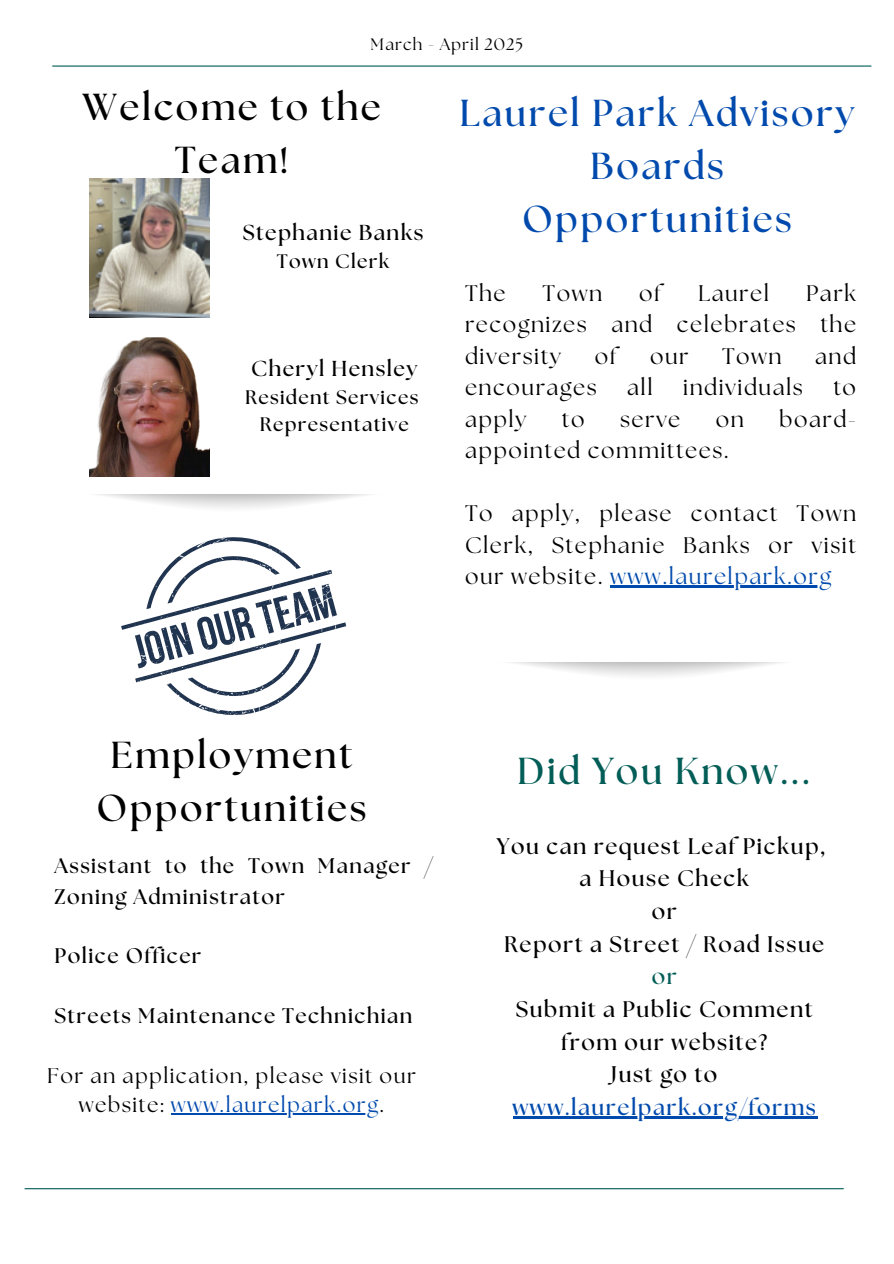
<style>
.page{position:relative;width:894px;height:1264px;background:#fff}
.page>*{position:absolute;margin:0;border:0;box-sizing:border-box;transform-origin:0 0}
.t1{font:700 37.5px/52.8px "The Seasons";letter-spacing:.065em;color:#000;text-align:center}
.t2{font:700 37.5px/52.8px "The Seasons";letter-spacing:.065em;color:#004aad;text-align:center}
.t3{font:700 37.5px "The Seasons";letter-spacing:.065em;color:#025d57}
.t4{font:22.5px/31.5px "The Seasons";letter-spacing:.065em;color:#000;text-align:justify}
.t5{font:700 22.5px/32.7px "The Seasons";letter-spacing:.065em;color:#000;text-align:center}
.t6{font:700 22.5px "The Seasons";letter-spacing:.065em;color:#004aad}
.t7{font:700 21.6px "The Seasons";letter-spacing:.065em;color:#000}
.t8{font:700 21.15px/30.3px "The Seasons";letter-spacing:.065em;color:#000}
.t9{font:21.15px/29.2px "The Seasons";letter-spacing:.065em;color:#000;text-align:center}
.t10{font:700 19.5px/27px "The Seasons";letter-spacing:.065em;color:#000;text-align:center}
.t11{font:16.5px "The Seasons";letter-spacing:.065em;color:#000}
.s1{color:#004aad}
.s2{color:#025d57}
</style>
<div class="page">
<hr style="left:25px;top:1188px;width:818px;height:1px;background:#025d57">
<hr style="left:273px;top:70px;width:124px;height:3px;background:#1e1e1e">
<hr style="left:52px;top:65px;width:819px;height:2px;background:#025d57">
<img style="left:89px;top:338px;width:121px;height:138px">
<svg style="left:121px;top:537px;width:225px;height:178px"></svg>
<img style="left:89px;top:179px;width:121px;height:138px">
<hr style="left:171px;top:1113px;width:208px;height:1px;background:#004aad">
<hr style="left:610px;top:585px;width:222px;height:2px;background:#004aad">
<hr style="left:512px;top:1115px;width:305px;height:3px;background:#004aad">
<p class="t11" style="left:370px;top:37px;width:154px">March - April 2025</p>
<p class="t1" style="left:82px;top:83px;width:300px">Welcome to the<br>Team!</p>
<p class="t2" style="left:459px;top:89px;width:396px">Laurel Park Advisory<br>Boards<br>Opportunities</p>
<p class="t4" style="left:465px;top:278px;width:42px">The</p>
<p class="t4" style="left:542px;top:278px;width:61px">Town</p>
<p class="t4" style="left:639px;top:278px;width:23px">of</p>
<p class="t4" style="left:697px;top:278px;width:72px">Laurel</p>
<h1 class="t7" style="left:243px;top:223px;width:182px">Stephanie Banks</h1>
<h1 class="t10" style="left:277px;top:249px;width:114px">Town Clerk</h1>
<p class="t4" style="left:465px;top:278px;width:392px;text-indent:341px">Park recognizes and celebrates the diversity</p>
<p class="t4" style="left:594px;top:341px;width:23px">of</p>
<p class="t4" style="left:649px;top:341px;width:40px">our</p>
<p class="t4" style="left:722px;top:341px;width:61px">Town</p>
<p class="t4" style="left:814px;top:341px;width:42px">and</p>
<p class="t4" style="left:465px;top:373px;width:133px">encourages</p>
<p class="t4" style="left:627px;top:373px;width:27px">all</p>
<p class="t4" style="left:683px;top:373px;width:121px">individuals</p>
<p class="t4" style="left:833px;top:373px;width:24px">to</p>
<p class="t4" style="left:465px;top:404px;width:63px">apply</p>
<p class="t4" style="left:562px;top:404px;width:24px">to</p>
<p class="t4" style="left:620px;top:404px;width:62px">serve</p>
<p class="t4" style="left:715px;top:404px;width:30px">on</p>
<p class="t4" style="left:779px;top:404px;width:78px">board-</p>
<p class="t4" style="left:465px;top:436px;width:265px">appointed committees.</p>
<p class="t4" style="left:465px;top:499px;width:392px">To apply, please contact Town Clerk, Stephanie Banks or visit our website. <span class="s1">www.laurelpark.org</span></p>
<h1 class="t7" style="left:251px;top:358px;width:168px">Cheryl Hensley</h1>
<h1 class="t10" style="left:245px;top:384px;width:175px">Resident Services<br>Representative</h1>
<p class="t1" style="left:97px;top:730px;width:271px">Employment<br>Opportunities</p>
<h2 class="t8" style="left:55px;top:851px;width:379px">Assistant to the Town Manager /<br>Zoning Administrator</h2>
<h3 class="t8" style="left:55px;top:941px;width:148px">Police Officer</h3>
<h3 class="t8" style="left:55px;top:1001px;width:359px">Streets Maintenance Technichian</h3>
<p class="t9" style="left:47px;top:1062px;width:370px">For an application, please visit our website: <span class="s1">www.laurelpark.org</span>.</p>
<h2 class="t3" style="left:517px;top:754px;width:294px">Did You Know...</h2>
<h2 class="t5" style="left:497px;top:830px;width:330px">You can request Leaf Pickup, a House Check<br>or<br>Report a Street / Road Issue <span class="s2">or<br></span>Submit a Public Comment from our website?<br>Just go to</h2>
<h2 class="t6" style="left:512px;top:1096px;width:305px">www.laurelpark.org/forms</h2>
</div>
